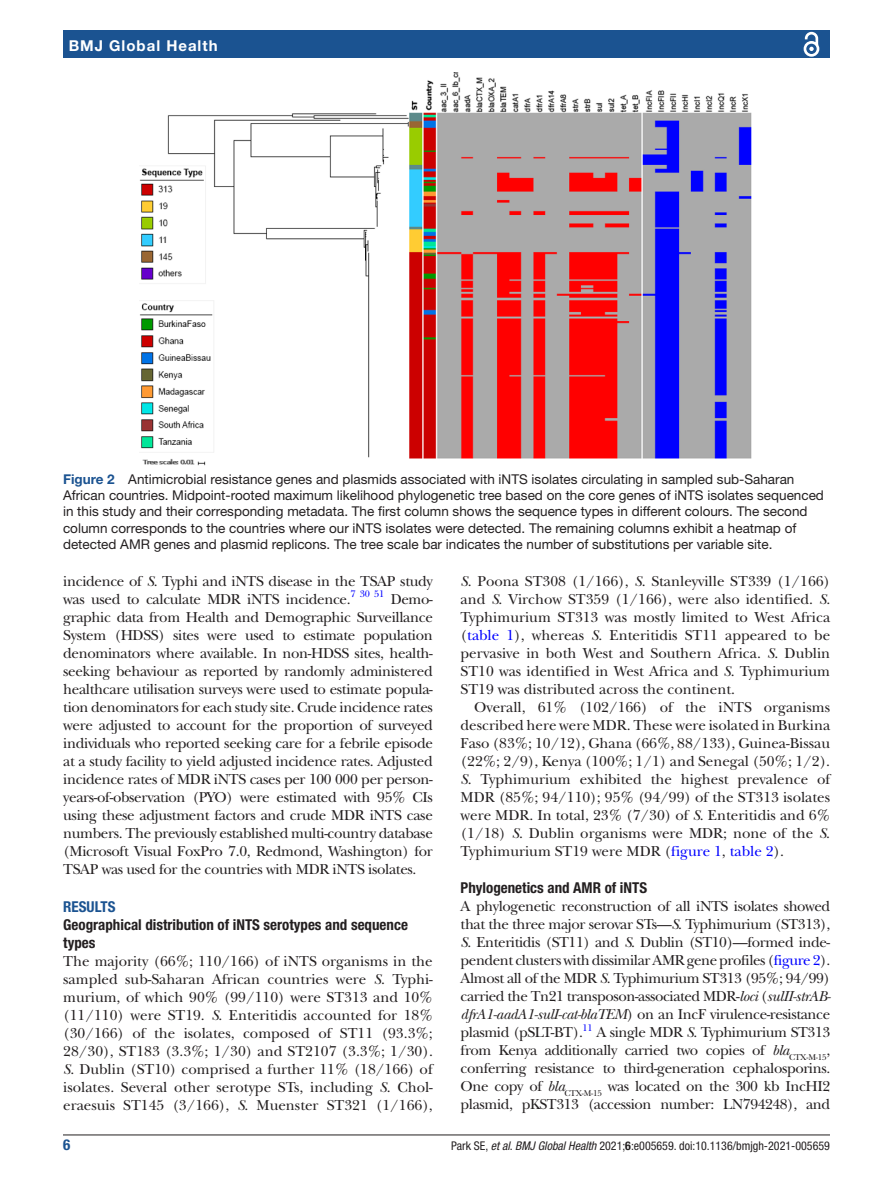
<style>
.page{position:relative;width:893px;height:1191px;background:#fff}
.page>*{position:absolute;margin:0;border:0;box-sizing:border-box;transform-origin:0 0}
.t1{font:15px/18px "New Baskerville";letter-spacing:-.02em;color:#231f20;text-align:justify}
.t2{font:700 condensed 15px/18px "Helvetica Neue LT Std";color:#231f20}
.t3{font:700 15px "Helvetica Neue LT Std";letter-spacing:.065em;color:#fff}
.t4{font:700 condensed 15px "Helvetica Neue LT Std";color:#1b5391}
.t5{font:13.5px/16.2px "Helvetica Neue LT Std";color:#231f20}
.t6{font:condensed 12px "Helvetica Neue LT Std";color:#231f20}
.t7{font:9.9px "New Baskerville";color:#00f}
.s1{font-weight:700;color:#1b5391}
.s2{font-style:italic}
.s3{color:#00f}
.s4{font-weight:700}
</style>
<div class="page">
<hr style="left:63px;top:1134px;width:767px;height:1px;background:#231f20">
<div style="left:63px;top:31px;width:767px;height:27px;background:#1b5391"></div>
<svg style="left:803px;top:31px;width:17px;height:26px"></svg>
<img style="left:140px;top:73px;width:612px;height:393px">
<p class="t3" style="left:69px;top:36px;width:150px">BMJ Global Health</p>
<p class="t5" style="left:63px;top:471px;width:762px"><span class="s1">Figure 2</span> Antimicrobial resistance genes and plasmids associated with iNTS isolates circulating in sampled sub-Saharan African countries. Midpoint-rooted maximum likelihood phylogenetic tree based on the core genes of iNTS isolates sequenced in this study and their corresponding metadata. The first column shows the sequence types in different colours. The second column corresponds to the countries where our iNTS isolates were detected. The remaining columns exhibit a heatmap of detected AMR genes and plasmid replicons. The tree scale bar indicates the number of substitutions per variable site.</p>
<p class="t1" style="left:63px;top:572px;width:371px">incidence of <span class="s2">S</span>. Typhi and iNTS disease in the TSAP study was used to calculate MDR iNTS incidence.</p>
<p class="t7" style="left:350px;top:588px;width:35px">7 30 51</p>
<p class="t1" style="left:63px;top:590px;width:371px;text-indent:327px">Demo&shy;graphic data from Health and Demographic Surveillance System (HDSS) sites were used to estimate population denominators where available. In non-HDSS sites, health&shy;seeking behaviour as reported by randomly administered healthcare utilisation surveys were used to estimate popula&shy;tion denominators for each study site. Crude incidence rates were adjusted to account for the proportion of surveyed individuals who reported seeking care for a febrile episode at a study facility to yield adjusted incidence rates. Adjusted incidence rates of MDR iNTS cases per 100 000 per person&shy;years-of-observation (PYO) were estimated with 95% CIs using these adjustment factors and crude MDR iNTS case numbers. The previously established multi-country database (Microsoft Visual FoxPro 7.0, Redmond, Washington) for TSAP was used for the countries with MDR iNTS isolates.</p>
<p class="t4" style="left:63px;top:897px;width:54px">RESULTS</p>
<p class="t2" style="left:63px;top:915px;width:346px">Geographical distribution of iNTS serotypes and sequence types</p>
<p class="t1" style="left:63px;top:952px;width:371px">The majority (66%; 110/166) of iNTS organisms in the sampled sub-Saharan African countries were <span class="s2">S</span>. Typhi&shy;murium, of which 90% (99/110) were ST313 and 10% (11/110) were ST19. <span class="s2">S</span>. Enteritidis accounted for 18% (30/166) of the isolates, composed of ST11 (93.3%; 28/30), ST183 (3.3%; 1/30) and ST2107 (3.3%; 1/30).<br><span class="s2">S</span>. Dublin (ST10) comprised a further 11% (18/166) of isolates. Several other serotype STs, including <span class="s2">S</span>. Chol&shy;eraesuis ST145 (3/166), <span class="s2">S</span>. Muenster ST321 (1/166),</p>
<p class="t1" style="left:461px;top:572px;width:371px"><span class="s2">S</span>. Poona ST308 (1/166), <span class="s2">S</span>. Stanleyville ST339 (1/166) and <span class="s2">S</span>. Virchow ST359 (1/166), were also identified. <span class="s2">S</span>.<br>Typhimurium ST313 was mostly limited to West Africa (<span class="s3">table 1</span>), whereas <span class="s2">S</span>. Enteritidis ST11 appeared to be pervasive in both West and Southern Africa. <span class="s2">S</span>. Dublin ST10 was identified in West Africa and <span class="s2">S</span>. Typhimurium ST19 was distributed across the continent.</p>
<p class="t1" style="left:461px;top:698px;width:371px;text-indent:14px">Overall, 61% (102/166) of the iNTS organisms described here were MDR. These were isolated in Burkina Faso (83%; 10/12), Ghana (66%, 88/133), Guinea-Bissau (22%; 2/9), Kenya (100%; 1/1) and Senegal (50%; 1/2).<br><span class="s2">S</span>. Typhimurium exhibited the highest prevalence of MDR (85%; 94/110); 95% (94/99) of the ST313 isolates were MDR. In total, 23% (7/30) of <span class="s2">S</span>. Enteritidis and 6% (1/18) <span class="s2">S</span>. Dublin organisms were MDR; none of the <span class="s2">S</span>.<br>Typhimurium ST19 were MDR (<span class="s3">figure 1</span>, <span class="s3">table 2</span>).</p>
<p class="t2" style="left:461px;top:878px;width:188px">Phylogenetics and AMR of iNTS</p>
<p class="t1" style="left:461px;top:897px;width:372px">A phylogenetic reconstruction of all iNTS isolates showed that the three major serovar STs—<span class="s2">S</span>. Typhimurium (ST313), <span class="s2">S</span>. Enteritidis (ST11) and <span class="s2">S</span>. Dublin (ST10)—formed inde&shy;pendent clusters with dissimilar AMR gene profiles (<span class="s3">figure 2</span>).<br>Almost all of the MDR <span class="s2">S</span>. Typhimurium ST313 (95%; 94/99) carried the Tn21 transposon-associated MDR-<span class="s2">loci</span> (<span class="s2">sulII-strAB&shy;dfrA1-aadA1-sulI-cat-blaTEM</span>) on an IncF virulence-resistance plasmid (pSLT-BT).</p>
<p class="t7" style="left:582px;top:1021px;width:12px">11</p>
<p class="t1" style="left:461px;top:1023px;width:371px;text-indent:136px">A single MDR <span class="s2">S</span>. Typhimurium ST313 from Kenya additionally carried two copies of <span class="s2">bla</span><sub>CTX-M-15</sub>, conferring resistance to third-generation cephalosporins.<br>One copy of <span class="s2">bla</span><sub>CTX-M-15</sub> was located on the 300 kb IncHI2 plasmid, pKST313 (accession number: LN794248), and</p>
<p class="t4" style="left:63px;top:1135px;width:9px">6</p>
<p class="t6" style="left:451px;top:1138px;width:380px">Park SE, <span class="s2">et al</span>. <span class="s2">BMJ Global Health</span> 2021;<span class="s4">6</span>:e005659. doi:10.1136/bmjgh-2021-005659</p>
</div>
